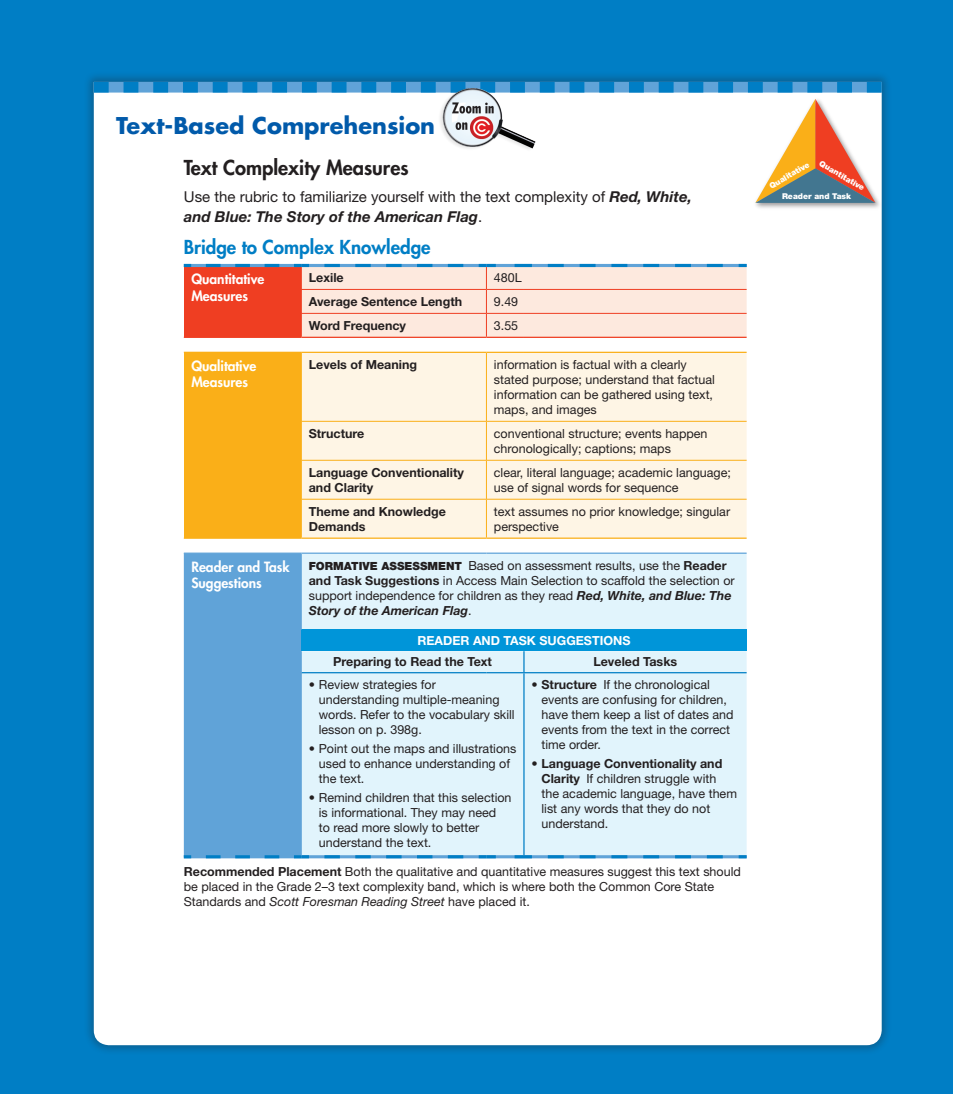
<style>
.page{position:relative;width:953px;height:1094px;background:#fff}
.page>*{position:absolute;margin:0;border:0;box-sizing:border-box;transform-origin:0 0}
.t1{font:700 22.5px "Futura Std";color:#015aaa}
.t2{font:800 20px "Futura Std";color:#231f20}
.t3{font:800 18.75px "Futura Std";color:#007ec5}
.t4{font:15px/20px "Helvetica Neue LT Std";color:#231f20}
.t5{font:800 13.75px/16.2px "Futura Std";color:#fff}
.t6{font:12.5px/15px "Helvetica Neue LT Std";color:#231f20}
.t7{font:700 12.5px/15px "Helvetica Neue LT Std";color:#231f20}
.t8{font:700 12.5px "Helvetica Neue LT Std";color:#fff}
.t9{font:900 8px "Helvetica Neue LT Std";color:#fff}
.s1{font-weight:700;font-style:italic}
.s2{font-weight:900;font-size:11.25px}
.s3{font-weight:700}
.s4{font-style:italic}
</style>
<div class="page">
<div style="left:0;top:0;width:952px;height:1093px;background:#007ec5"></div>
<div style="left:83px;top:71px;width:809px;height:984px;background:#231f20;opacity:.3"></div>
<div style="left:94px;top:92px;width:787px;height:952px;background:#fff"></div>
<svg style="left:94px;top:82px;width:787px;height:10px"></svg>
<div style="left:754px;top:98px;width:130px;height:115px;background:#231f20;opacity:.3"></div>
<img style="left:751px;top:94px;width:131px;height:116px">
<svg style="left:755px;top:99px;width:120px;height:104px;background:#dab89f"></svg>
<div style="left:184px;top:265px;width:117px;height:72px;background:#ef3e22"></div>
<div style="left:184px;top:352px;width:117px;height:186px;background:#faaf18"></div>
<div style="left:302px;top:353px;width:444px;height:184px;background:#fef5e5"></div>
<div style="left:309px;top:553px;width:437px;height:302px;background:#e1f4fc"></div>
<div style="left:301px;top:629px;width:445px;height:22px;background:#0095d9"></div>
<hr style="left:184px;top:264px;width:117px;height:3px;background:#60a3d8">
<hr style="left:301px;top:855px;width:185px;height:3px;background:#60a3d8">
<hr style="left:486px;top:855px;width:38px;height:3px;background:#60a3d8">
<hr style="left:524px;top:855px;width:222px;height:3px;background:#60a3d8">
<svg style="left:206px;top:264px;width:74px;height:3px"></svg>
<svg style="left:184px;top:264px;width:7px;height:3px"></svg>
<svg style="left:324px;top:855px;width:147px;height:3px"></svg>
<svg style="left:478px;top:855px;width:18px;height:3px"></svg>
<svg style="left:548px;top:855px;width:182px;height:3px"></svg>
<svg style="left:514px;top:855px;width:18px;height:3px"></svg>
<svg style="left:738px;top:855px;width:8px;height:3px"></svg>
<hr style="left:184px;top:552px;width:117px;height:1px;background:#60a3d8">
<hr style="left:301px;top:552px;width:185px;height:1px;background:#60a3d8">
<hr style="left:486px;top:552px;width:38px;height:1px;background:#60a3d8">
<hr style="left:524px;top:552px;width:222px;height:1px;background:#60a3d8">
<div style="left:184px;top:553px;width:125px;height:305px;background:#60a3d8"></div>
<hr style="left:301px;top:672px;width:1px;height:183px;background:#60a3d8">
<svg style="left:523px;top:651px;width:1px;height:21px"></svg>
<hr style="left:523px;top:673px;width:1px;height:182px;background:#007ec5">
<hr style="left:301px;top:672px;width:185px;height:1px;background:#007ec5">
<hr style="left:486px;top:672px;width:38px;height:1px;background:#007ec5">
<hr style="left:524px;top:672px;width:222px;height:1px;background:#007ec5">
<svg style="left:294px;top:264px;width:452px;height:72px;background:#f3ddd4"></svg>
<hr style="left:486px;top:313px;width:38px;height:1px;background:#ef3e22">
<hr style="left:524px;top:313px;width:222px;height:1px;background:#ef3e22">
<hr style="left:184px;top:336px;width:117px;height:2px;background:#ef3e22">
<hr style="left:301px;top:336px;width:185px;height:2px;background:#ef3e22">
<hr style="left:486px;top:336px;width:38px;height:2px;background:#ef3e22">
<hr style="left:524px;top:336px;width:222px;height:2px;background:#ef3e22">
<hr style="left:184px;top:351px;width:117px;height:2px;background:#faaf18">
<hr style="left:301px;top:353px;width:1px;height:68px;background:#faaf18">
<hr style="left:301px;top:351px;width:185px;height:2px;background:#faaf18">
<hr style="left:486px;top:353px;width:1px;height:68px;background:#faaf18">
<hr style="left:486px;top:351px;width:38px;height:2px;background:#faaf18">
<hr style="left:524px;top:351px;width:222px;height:2px;background:#faaf18">
<hr style="left:301px;top:421px;width:1px;height:39px;background:#faaf18">
<hr style="left:301px;top:421px;width:185px;height:1px;background:#faaf18">
<hr style="left:486px;top:421px;width:1px;height:39px;background:#faaf18">
<hr style="left:486px;top:421px;width:38px;height:1px;background:#faaf18">
<hr style="left:524px;top:421px;width:222px;height:1px;background:#faaf18">
<hr style="left:301px;top:460px;width:1px;height:39px;background:#faaf18">
<hr style="left:301px;top:460px;width:185px;height:1px;background:#faaf18">
<hr style="left:486px;top:460px;width:1px;height:39px;background:#faaf18">
<hr style="left:486px;top:460px;width:38px;height:1px;background:#faaf18">
<hr style="left:524px;top:460px;width:222px;height:1px;background:#faaf18">
<hr style="left:301px;top:499px;width:1px;height:38px;background:#faaf18">
<hr style="left:301px;top:499px;width:185px;height:1px;background:#faaf18">
<hr style="left:486px;top:499px;width:1px;height:38px;background:#faaf18">
<hr style="left:486px;top:499px;width:38px;height:1px;background:#faaf18">
<hr style="left:524px;top:499px;width:222px;height:1px;background:#faaf18">
<hr style="left:301px;top:537px;width:185px;height:1px;background:#faaf18">
<hr style="left:486px;top:537px;width:38px;height:1px;background:#faaf18">
<hr style="left:524px;top:537px;width:222px;height:1px;background:#faaf18">
<img style="left:434px;top:82px;width:105px;height:75px">
<h1 class="t1" style="left:116px;top:110px;width:320px">Text-Based Comprehension</h1>
<h2 class="t2" style="left:184px;top:155px;width:226px">Text Complexity Measures</h2>
<p class="t4" style="left:184px;top:187px;width:509px">Use the rubric to familiarize yourself with the text complexity of <span class="s1">Red, White, and Blue: The Story of the American Flag</span>.</p>
<h3 class="t3" style="left:184px;top:235px;width:248px">Bridge to Complex Knowledge</h3>
<p class="t5" style="left:191px;top:271px;width:74px">Quantitative<br>Measures</p>
<p class="t7" style="left:309px;top:269px;width:36px">Lexile</p>
<p class="t6" style="left:494px;top:270px;width:29px">480L</p>
<p class="t7" style="left:309px;top:293px;width:155px">Average Sentence Length</p>
<p class="t6" style="left:494px;top:294px;width:26px">9.49</p>
<p class="t7" style="left:309px;top:317px;width:99px">Word Frequency</p>
<p class="t6" style="left:494px;top:317px;width:26px">3.55</p>
<p class="t5" style="left:191px;top:358px;width:67px">Qualitative<br>Measures</p>
<p class="t7" style="left:309px;top:356px;width:110px">Levels of Meaning</p>
<p class="t6" style="left:494px;top:356px;width:222px">information is factual with a clearly stated purpose; understand that factual information can be gathered using text, maps, and images</p>
<p class="t7" style="left:309px;top:425px;width:57px">Structure</p>
<p class="t6" style="left:494px;top:425px;width:215px">conventional structure; events happen chronologically; captions; maps</p>
<p class="t7" style="left:309px;top:464px;width:157px">Language Conventionality and Clarity</p>
<p class="t6" style="left:494px;top:464px;width:238px">clear, literal language; academic language; use of signal words for sequence</p>
<p class="t7" style="left:309px;top:503px;width:139px">Theme and Knowledge<br>Demands</p>
<p class="t6" style="left:494px;top:503px;width:238px">text assumes no prior knowledge; singular perspective</p>
<p class="t5" style="left:191px;top:558px;width:100px">Reader and Task<br>Suggestions</p>
<p class="t6" style="left:309px;top:557px;width:427px"><span class="s2">FORMATIVE ASSESSMENT</span> Based on assessment results, use the <span class="s3">Reader and Task Suggestions</span> in Access Main Selection to scaffold the selection or support independence for children as they read <span class="s1">Red, White, and Blue: The Story of the American Flag</span>.</p>
<p class="t8" style="left:417px;top:632px;width:103px">Reader and Task</p>
<p class="t8" style="left:539px;top:632px;width:91px">Suggestions</p>
<p class="t7" style="left:333px;top:654px;width:160px">Preparing to Read the Text</p>
<p class="t7" style="left:593px;top:654px;width:85px">Leveled Tasks</p>
<p class="t6" style="left:319px;top:676px;width:197px;text-indent:-10px">• Review strategies for understanding multiple-meaning words. Refer to the vocabulary skill lesson on p. 398g.</p>
<p class="t6" style="left:319px;top:740px;width:199px;text-indent:-10px">• Point out the maps and illustrations used to enhance understanding of the text.</p>
<p class="t6" style="left:319px;top:789px;width:194px;text-indent:-10px">• Remind children that this selection is informational. They may need<br>to read more slowly to better understand the text.</p>
<p class="t6" style="left:541px;top:676px;width:193px;text-indent:-10px">• <span class="s3">Structure</span> If the chronological events are confusing for children, have them keep a list of dates and events from the text in the correct time order.</p>
<p class="t6" style="left:541px;top:755px;width:197px;text-indent:-10px">• <span class="s3">Language Conventionality and<br>Clarity</span> If children struggle with the academic language, have them list any words that they do not understand.</p>
<p class="t6" style="left:184px;top:863px;width:558px"><span class="s3">Recommended Placement</span> Both the qualitative and quantitative measures suggest this text should be placed in the Grade 2–3 text complexity band, which is where both the Common Core State<br>Standards and <span class="s4">Scott Foresman Reading Street</span> have placed it.</p>
<p class="t9" style="left:767px;top:182px;width:46px;rotate:-30deg">Qualitative</p>
<p class="t9" style="left:822px;top:158px;width:52px;rotate:30deg">Quantitative</p>
<p class="t9" style="left:782px;top:191px;width:71px">Reader and Task</p>
</div>
